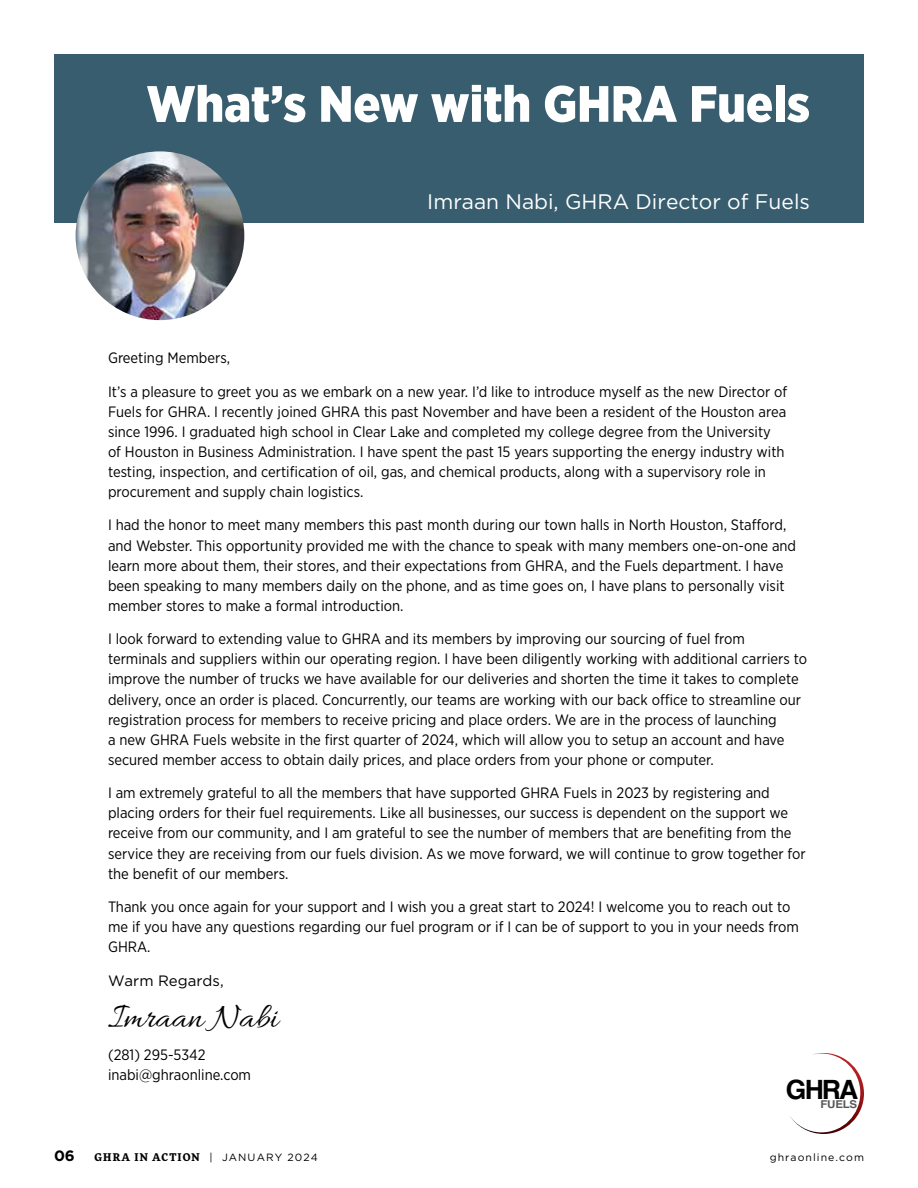
<style>
.page{position:relative;width:918px;height:1188px;background:#fff}
.page>*{position:absolute;margin:0;border:0;box-sizing:border-box;transform-origin:0 0}
.t1{font:900 51px "Gotham Narrow";color:#fff}
.t2{font:36px "Allura";color:#000}
.t3{font:700 26.55px "Helvetica";color:#000}
.t4{font:21px "Gotham";color:#fff}
.t5{font:15px/20.1px "Gotham Narrow";color:#000}
.t6{font:15px "Gotham";color:#000}
.t7{font:700 15px "Gotham";color:#000}
.t8{font:700 10.8px "Helvetica";letter-spacing:-.02em;color:#58595b;scale:1.07 1}
.t9{font:700 10.5px "More Pro";letter-spacing:.11em;color:#000}
.t10{font:10.5px "Gotham";letter-spacing:.1em;color:#000}
.s1{font-family:"Gotham";font-weight:400}
</style>
<div class="page">
<div style="left:54px;top:54px;width:810px;height:169px;background:#385d6e"></div>
<img style="left:76px;top:151px;width:168px;height:169px;border-radius:84px">
<svg style="left:790px;top:1053px;width:74px;height:81px"></svg>
<h1 class="t1" style="left:146px;top:70px;width:665px">What’s New with GHRA Fuels</h1>
<h3 class="t4" style="left:427px;top:190px;width:384px">Imraan Nabi, GHRA Director of Fuels</h3>
<p class="t5" style="left:108px;top:347px;width:124px">Greeting Members,</p>
<p class="t5" style="left:108px;top:381px;width:681px">It’s a pleasure to greet you as we embark on a new year. I’d like to introduce myself as the new Director of Fuels for GHRA. I recently joined GHRA this past November and have been a resident of the Houston area since 1996. I graduated high school in Clear Lake and completed my college degree from the University of Houston in Business Administration. I have spent the past 15 years supporting the energy industry with testing, inspection, and certification of oil, gas, and chemical products, along with a supervisory role in procurement and supply chain logistics.</p>
<p class="t5" style="left:108px;top:515px;width:690px">I had the honor to meet many members this past month during our town halls in North Houston, Stafford, and Webster. This opportunity provided me with the chance to speak with many members one-on-one and learn more about them, their stores, and their expectations from GHRA, and the Fuels department. I have been speaking to many members daily on the phone, and as time goes on, I have plans to personally visit member stores to make a formal introduction.</p>
<p class="t5" style="left:108px;top:629px;width:701px">I look forward to extending value to GHRA and its members by improving our sourcing of fuel from terminals and suppliers within our operating region. I have been diligently working with additional carriers to improve the number of trucks we have available for our deliveries and shorten the time it takes to complete delivery, once an order is placed. Concurrently, our teams are working with our back office to streamline our registration process for members to receive pricing and place orders. We are in the process of launching<br>a new GHRA Fuels website in the first quarter of 2024, which will allow you to setup an account and have secured member access to obtain daily prices, and place orders from your phone or computer.</p>
<p class="t5" style="left:108px;top:783px;width:699px">I am extremely grateful to all the members that have supported GHRA Fuels in 2023 by registering and placing orders for their fuel requirements. Like all businesses, our success is dependent on the support we receive from our community, and I am grateful to see the number of members that are benefiting from the service they are receiving from our fuels division. As we move forward, we will continue to grow together for the benefit of our members.</p>
<p class="t5" style="left:108px;top:897px;width:692px">Thank you once again for your support and I wish you a great start to 2024! I welcome you to reach out to me if you have any questions regarding our fuel program or if I can be of support to you in your needs from<br>GHRA.</p>
<p class="t6" style="left:108px;top:972px;width:117px">Warm Regards,</p>
<h2 class="t2" style="left:108px;top:998px;width:172px">Imraan Nabi</h2>
<p class="t5" style="left:108px;top:1044px;width:145px">(281) 295-5342 inabi@ghraonline.com</p>
<h3 class="t3" style="left:786px;top:1073px;width:74px">GHRA</h3>
<p class="t8" style="left:820px;top:1098px;width:36px">FUELS</p>
<p class="t7" style="left:54px;top:1147px;width:22px">06</p>
<p class="t9" style="left:95px;top:1149px;width:225px">GHRA IN ACTION <span class="s1">| JANUARY 2024</span></p>
<p class="t10" style="left:770px;top:1151px;width:96px">ghraonline.com</p>
</div>
